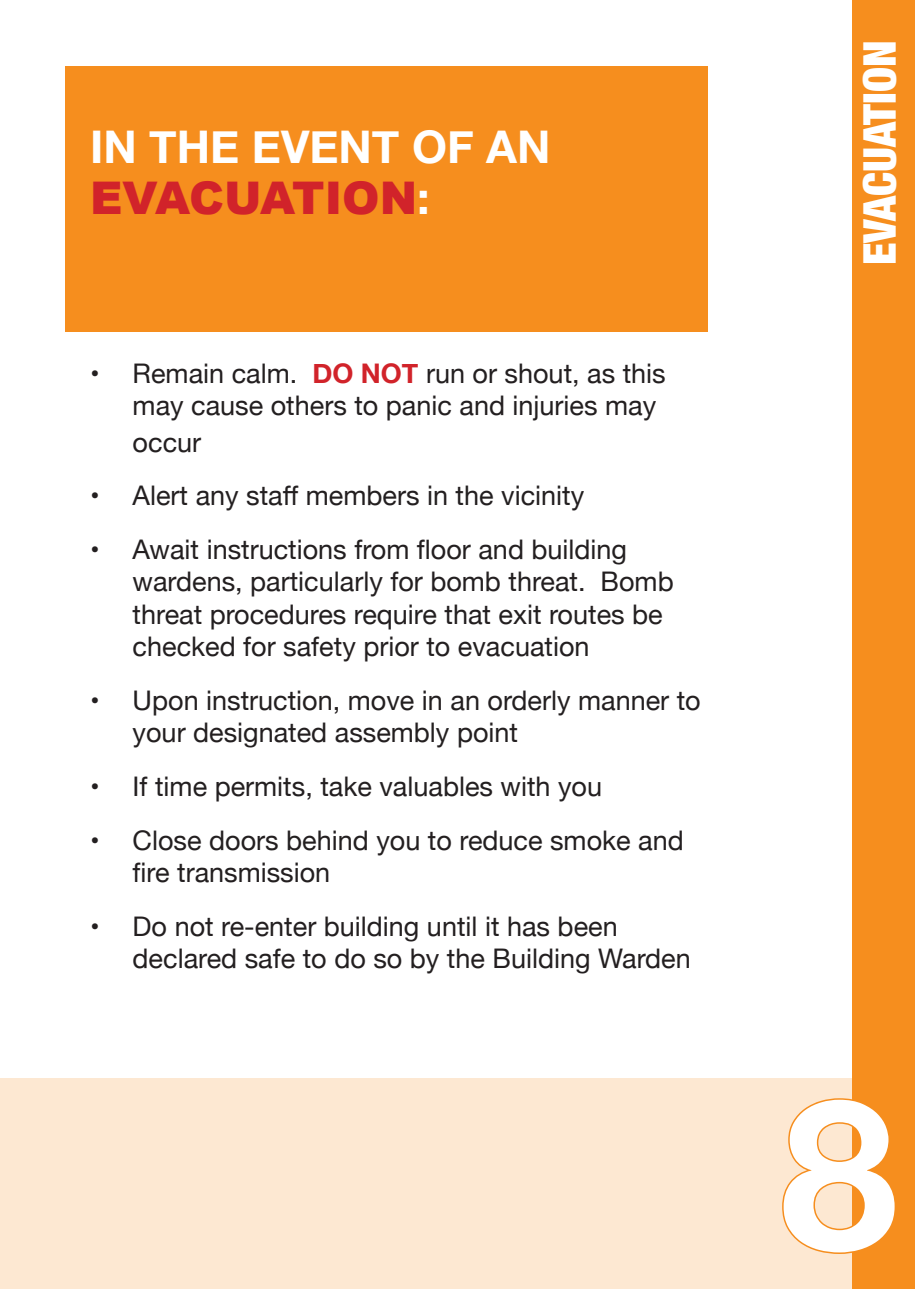
<style>
.page{position:relative;width:915px;height:1289px;background:#fff}
.page>*{position:absolute;margin:0;border:0;box-sizing:border-box;transform-origin:0 0}
.Page_number{font:700 210px "Helvetica Neue";color:#fff}
.Inside_box{font:700 45px/51px "Helvetica Neue";color:#fff}
.TABS{font:900 condensed 45px "Helvetica Neue";color:#fff}
.Paragraph_Style_1{font:27px/32.4px "Helvetica Neue";color:#231f20}
.s1{font-family:"Arial";font-weight:900;color:#d1232a}
.s2{font-weight:700;color:#d1232a}
</style>
<div class="page">
<div style="left:852px;top:0;width:62px;height:1288px;background:#f68e1e"></div>
<div style="left:65px;top:67px;width:642px;height:265px;background:#f68e1e"></div>
<div style="left:0;top:1078px;width:914px;height:210px;background:#fde8d2"></div>
<svg style="left:782px;top:1096px;width:115px;height:159px"></svg>
<p class="Inside_box" style="left:90px;top:123px;width:462px">IN THE EVENT OF AN<br><span class="s1">EVACUATION</span>:</p>
<p class="Paragraph_Style_1" style="left:90px;top:358px;width:577px">• Remain calm. <span class="s2">DO NOT</span> run or shout, as this</p>
<p class="Paragraph_Style_1" style="left:133px;top:391px;width:525px">may cause others to panic and injuries may</p>
<p class="Paragraph_Style_1" style="left:133px;top:427px;width:70px">occur</p>
<p class="Paragraph_Style_1" style="left:90px;top:481px;width:495px">• Alert any staff members in the vicinity</p>
<p class="Paragraph_Style_1" style="left:133px;top:535px;width:542px;text-indent:-43px">• Await instructions from floor and building wardens, particularly for bomb threat. Bomb threat procedures require that exit routes be checked for safety prior to evacuation</p>
<p class="Paragraph_Style_1" style="left:133px;top:685px;width:569px;text-indent:-43px">• Upon instruction, move in an orderly manner to your designated assembly point</p>
<p class="Paragraph_Style_1" style="left:90px;top:771px;width:513px">• If time permits, take valuables with you</p>
<p class="Paragraph_Style_1" style="left:133px;top:825px;width:552px;text-indent:-43px">• Close doors behind you to reduce smoke and fire transmission</p>
<p class="Paragraph_Style_1" style="left:133px;top:911px;width:559px;text-indent:-43px">• Do not re-enter building until it has been declared safe to do so by the Building Warden</p>
<p class="TABS" style="left:842px;top:265px;width:226px;rotate:-90deg">EVACUATION</p>
<p class="Page_number" style="left:780px;top:1010px;width:118px">8</p>
</div>
